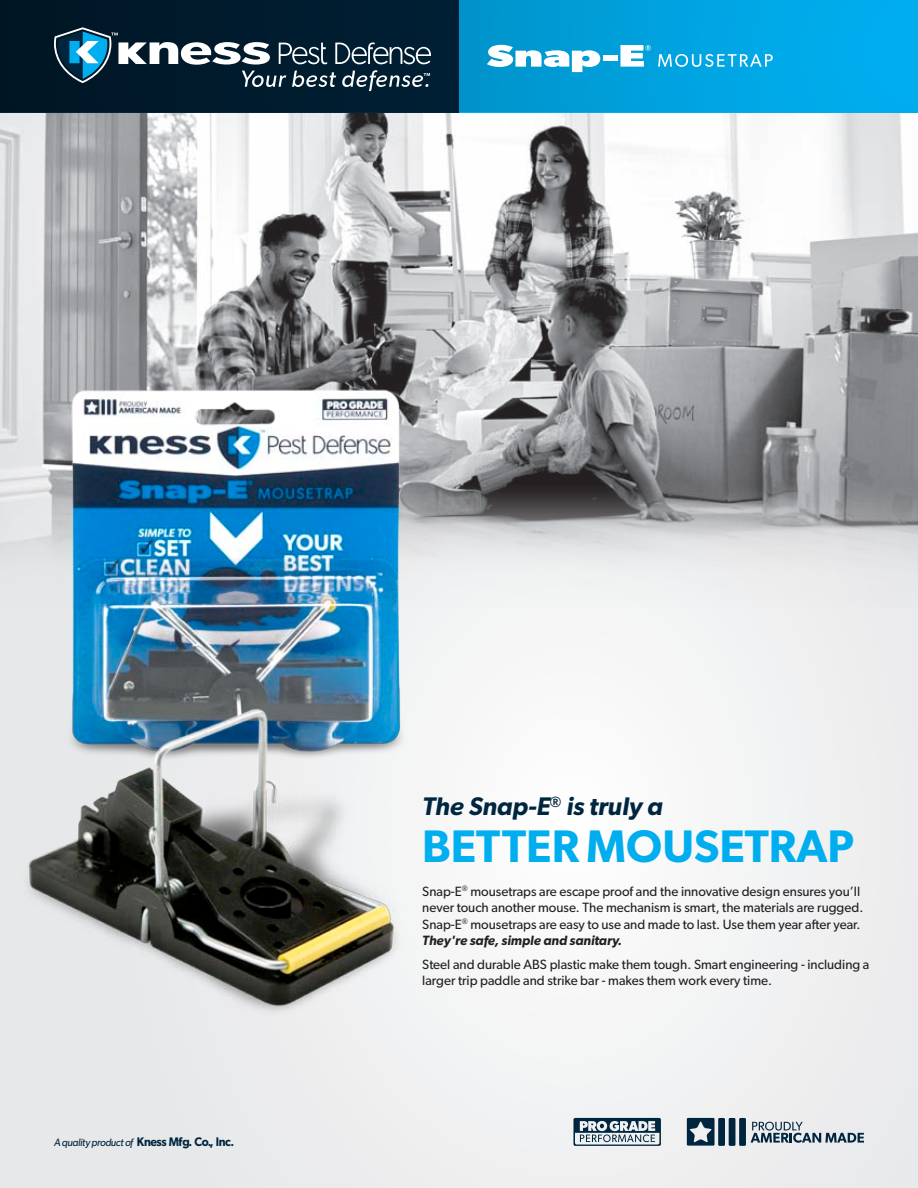
<style>
.page{position:relative;width:918px;height:1188px;background:#f0f0f1}
.page>*{position:absolute;margin:0;border:0;box-sizing:border-box;transform-origin:0 0}
.t1{font:600 45.75px "Gibson";color:#00aeef}
.t2{font:italic 600 25.5px "Gibson";color:#00263f}
.t3{font:13.5px/16.5px "Gibson";color:#231f20}
.t4{font:italic 10.65px "Gibson";letter-spacing:-.03em;color:#00263f;scale:.96 1}
.s1{font-weight:600;font-style:normal;font-size:12.45px}
.s2{font-weight:600;font-style:italic}
</style>
<div class="page">
<img style="left:0;top:112px;width:918px;height:491px">
<svg style="left:0;top:0;width:918px;height:112px;background:#00709c"></svg>
<img style="left:38px;top:358px;width:401px;height:262px">
<svg style="left:658px;top:54px;width:115px;height:13px"></svg>
<svg style="left:487px;top:45px;width:113px;height:27px"></svg>
<div style="left:603px;top:56px;width:14px;height:5px;background:#fff"></div>
<svg style="left:620px;top:45px;width:31px;height:22px"></svg>
<svg style="left:687px;top:1118px;width:28px;height:28px"></svg>
<div style="left:729px;top:1118px;width:6px;height:28px;background:#00263f"></div>
<div style="left:739px;top:1118px;width:7px;height:28px;background:#00263f"></div>
<div style="left:718px;top:1118px;width:7px;height:28px;background:#00263f"></div>
<svg style="left:751px;top:1122px;width:113px;height:21px"></svg>
<svg style="left:573px;top:1118px;width:88px;height:28px"></svg>
<img style="left:24px;top:620px;width:486px;height:393px">
<svg style="left:54px;top:27px;width:377px;height:64px;background:#2f4b5b"></svg>
<p class="t4" style="left:54px;top:1136px;width:189px">A quality product of <span class="s1">Kness Mfg. Co., Inc.</span></p>
<p class="t2" style="left:422px;top:791px;width:242px">The Snap-E<sup>®</sup> is truly a</p>
<p class="t1" style="left:422px;top:819px;width:433px">BETTER MOUSETRAP</p>
<p class="t3" style="left:422px;top:883px;width:443px">Snap-E<sup>®</sup> mousetraps are escape proof and the innovative design ensures you’ll never touch another mouse. The mechanism is smart, the materials are rugged.<br>Snap-E<sup>®</sup> mousetraps are easy to use and made to last. Use them year after year.<br><span class="s2">They're safe, simple and sanitary.</span></p>
<p class="t3" style="left:422px;top:955px;width:449px">Steel and durable ABS plastic make them tough. Smart engineering - including a larger trip paddle and strike bar - makes them work every time.</p>
</div>
